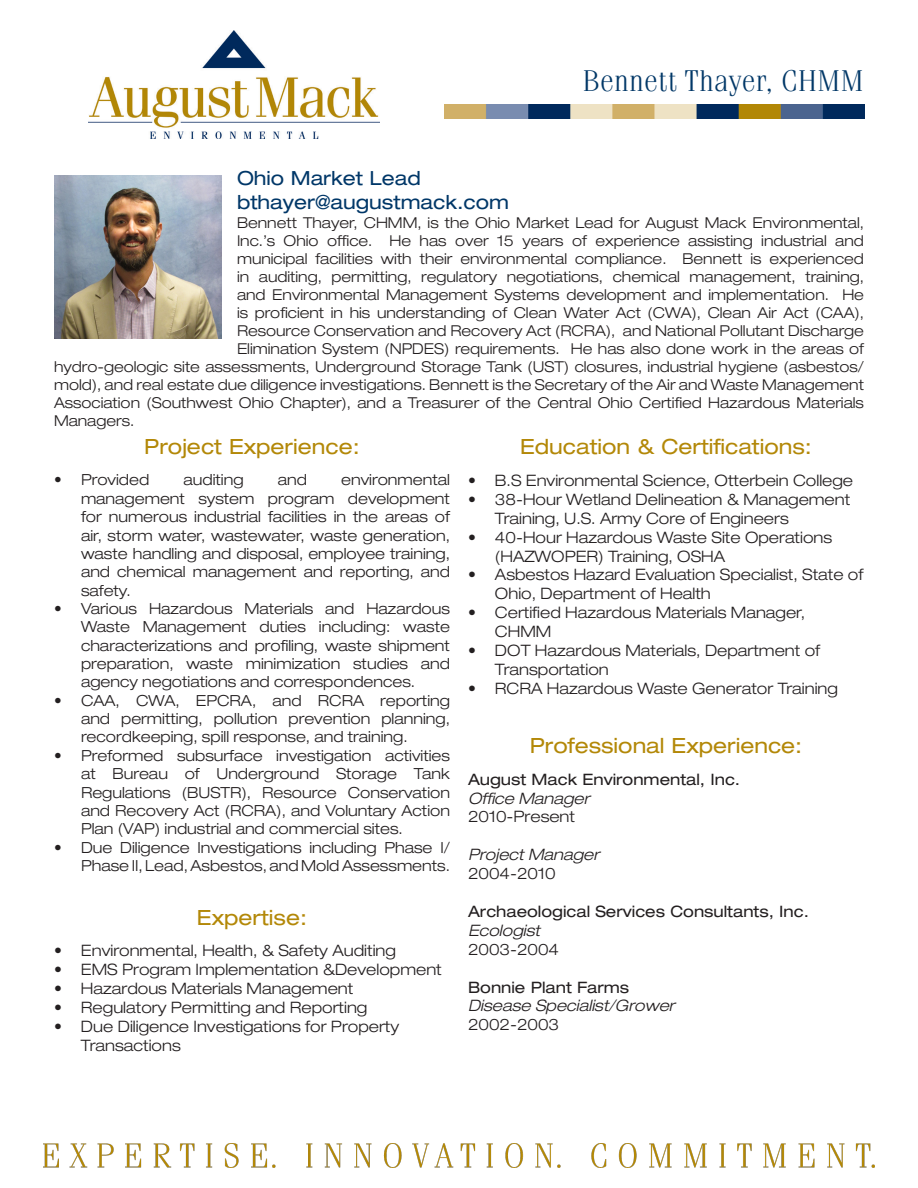
<style>
.page{position:relative;width:918px;height:1188px;background:#fff}
.page>*{position:absolute;margin:0;border:0;box-sizing:border-box;transform-origin:0 0}
.t1{font:300 30px "Fenice Std";color:#003767}
.t2{font:expanded 21px "Helvetica Neue LT Std";color:#b38808}
.t3{font:expanded 19.5px/23.4px "Helvetica Neue LT Std";color:#003768}
.t4{font:300 expanded 15.75px/18.9px "Helvetica Neue LT Std";color:#231f20}
.t5{font:expanded 15.75px "Helvetica Neue LT Std";color:#231f20}
.t6{font:italic 300 expanded 15.75px "Helvetica Neue LT Std";color:#231f20}
.t7{font:300 expanded 15.3px/18.3px "Helvetica Neue LT Std";color:#231f20;text-align:justify}
.t8{font:300 expanded 15px "Helvetica Neue LT Std";color:#231f20}
</style>
<div class="page">
<img style="left:88px;top:30px;width:292px;height:108px">
<img style="left:444px;top:104px;width:420px;height:15px">
<img style="left:43px;top:1143px;width:832px;height:25px">
<img style="left:54px;top:176px;width:168px;height:163px">
<h1 class="t1" style="left:582px;top:63px;width:283px">Bennett Thayer, CHMM</h1>
<h3 class="t3" style="left:237px;top:166px;width:274px">Ohio Market Lead bthayer@augustmack.com</h3>
<p class="t8" style="left:237px;top:214px;width:629px">Bennett Thayer, CHMM, is the Ohio Market Lead for August Mack Environmental,</p>
<p class="t8" style="left:237px;top:232px;width:628px">Inc.’s Ohio office. He has over 15 years of experience assisting industrial and</p>
<p class="t8" style="left:237px;top:250px;width:628px">municipal facilities with their environmental compliance. Bennett is experienced</p>
<p class="t8" style="left:237px;top:268px;width:629px">in auditing, permitting, regulatory negotiations, chemical management, training,</p>
<p class="t8" style="left:237px;top:286px;width:629px">and Environmental Management Systems development and implementation. He</p>
<p class="t8" style="left:237px;top:304px;width:629px">is proficient in his understanding of Clean Water Act (CWA), Clean Air Act (CAA),</p>
<p class="t8" style="left:237px;top:322px;width:629px">Resource Conservation and Recovery Act (RCRA), and National Pollutant Discharge</p>
<p class="t8" style="left:237px;top:340px;width:629px">Elimination System (NPDES) requirements. He has also done work in the areas of</p>
<p class="t8" style="left:54px;top:358px;width:812px">hydro-geologic site assessments, Underground Storage Tank (UST) closures, industrial hygiene (asbestos/</p>
<p class="t8" style="left:54px;top:376px;width:811px">mold), and real estate due diligence investigations. Bennett is the Secretary of the Air and Waste Management</p>
<p class="t8" style="left:54px;top:394px;width:811px">Association (Southwest Ohio Chapter), and a Treasurer of the Central Ohio Certified Hazardous Materials</p>
<p class="t8" style="left:54px;top:412px;width:82px">Managers.</p>
<h2 class="t2" style="left:144px;top:434px;width:217px">Project Experience:</h2>
<p class="t7" style="left:54px;top:471px;width:97px">• Provided</p>
<p class="t7" style="left:184px;top:471px;width:62px">auditing</p>
<p class="t7" style="left:278px;top:471px;width:31px">and</p>
<h2 class="t2" style="left:520px;top:434px;width:293px">Education &amp; Certifications:</h2>
<p class="t4" style="left:468px;top:471px;width:387px">• B.S Environmental Science, Otterbein College</p>
<p class="t4" style="left:495px;top:490px;width:357px;text-indent:-27px">• 38-Hour Wetland Delineation &amp; Management<br>Training, U.S. Army Core of Engineers</p>
<p class="t4" style="left:495px;top:527px;width:339px;text-indent:-27px">• 40-Hour Hazardous Waste Site Operations (HAZWOPER) Training, OSHA</p>
<p class="t4" style="left:495px;top:565px;width:370px;text-indent:-27px">• Asbestos Hazard Evaluation Specialist, State of<br>Ohio, Department of Health</p>
<p class="t4" style="left:495px;top:603px;width:312px;text-indent:-27px">• Certified Hazardous Materials Manager,<br>CHMM</p>
<p class="t4" style="left:495px;top:641px;width:327px;text-indent:-27px">• DOT Hazardous Materials, Department of<br>Transportation</p>
<p class="t4" style="left:468px;top:679px;width:372px">• RCRA Hazardous Waste Generator Training</p>
<p class="t7" style="left:81px;top:471px;width:371px;text-indent:260px">environmental management system program development for numerous industrial facilities in the areas of air, storm water, wastewater, waste generation, waste handling and disposal, employee training, and chemical management and reporting, and safety.</p>
<p class="t7" style="left:81px;top:599px;width:371px;text-indent:-27px">• Various Hazardous Materials and Hazardous Waste Management duties including: waste characterizations and profiling, waste shipment preparation, waste minimization studies and agency negotiations and correspondences.</p>
<p class="t7" style="left:81px;top:691px;width:371px;text-indent:-27px">• CAA, CWA, EPCRA, and RCRA reporting and permitting, pollution prevention planning, recordkeeping, spill response, and training.</p>
<p class="t7" style="left:81px;top:746px;width:371px;text-indent:-27px">• Preformed subsurface investigation activities at Bureau of Underground Storage Tank Regulations (BUSTR), Resource Conservation and Recovery Act (RCRA), and Voluntary Action Plan (VAP) industrial and commercial sites.</p>
<p class="t7" style="left:54px;top:838px;width:398px;text-align:right">• Due Diligence Investigations including Phase I/<br>Phase II, Lead, Asbestos, and Mold Assessments.</p>
<h2 class="t2" style="left:530px;top:733px;width:274px">Professional Experience:</h2>
<p class="t5" style="left:468px;top:769px;width:274px">August Mack Environmental, Inc.</p>
<p class="t6" style="left:468px;top:789px;width:123px">Office Manager</p>
<p class="t4" style="left:468px;top:807px;width:109px">2010-Present</p>
<p class="t6" style="left:468px;top:845px;width:133px">Project Manager</p>
<p class="t4" style="left:468px;top:864px;width:89px">2004-2010</p>
<p class="t5" style="left:468px;top:902px;width:343px">Archaeological Services Consultants, Inc.</p>
<p class="t6" style="left:468px;top:921px;width:74px">Ecologist</p>
<p class="t4" style="left:468px;top:939px;width:93px">2003-2004</p>
<p class="t5" style="left:468px;top:977px;width:163px">Bonnie Plant Farms</p>
<p class="t6" style="left:468px;top:996px;width:208px">Disease Specialist/Grower</p>
<p class="t4" style="left:468px;top:1015px;width:93px">2002-2003</p>
<h2 class="t2" style="left:197px;top:904px;width:112px">Expertise:</h2>
<p class="t4" style="left:54px;top:941px;width:344px">• Environmental, Health, &amp; Safety Auditing</p>
<p class="t4" style="left:54px;top:960px;width:389px">• EMS Program Implementation &amp;Development</p>
<p class="t4" style="left:54px;top:979px;width:301px">• Hazardous Materials Management</p>
<p class="t4" style="left:54px;top:998px;width:315px">• Regulatory Permitting and Reporting</p>
<p class="t4" style="left:81px;top:1016px;width:320px;text-indent:-27px">• Due Diligence Investigations for Property<br>Transactions</p>
</div>
